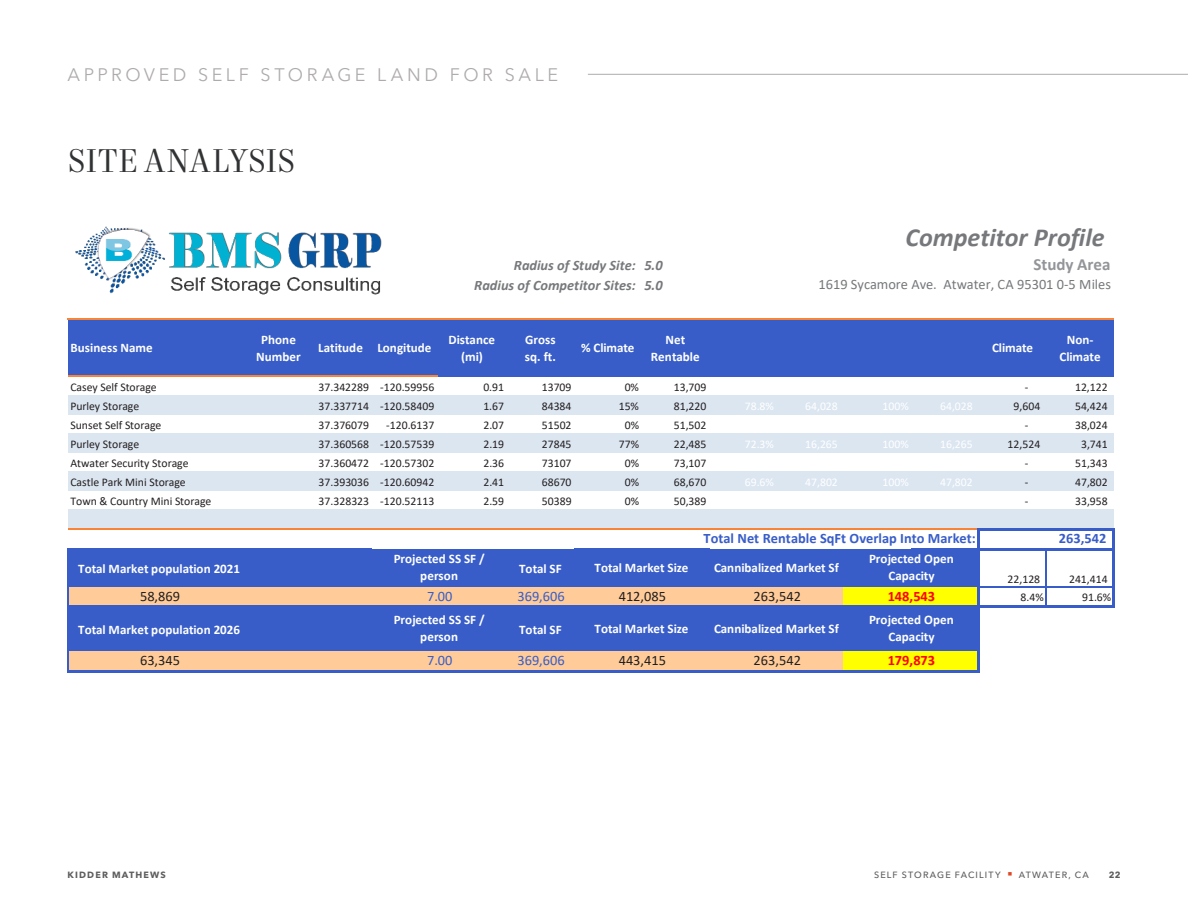
<style>
.page{position:relative;width:1188px;height:918px;background:#fff}
.page>*{position:absolute;margin:0;border:0;box-sizing:border-box;transform-origin:0 0}
.Headline_-_Level_2_-_Charcoal_2023{font:33px "Mort Modern 08";color:#313234}
.t1{font:italic 700 26.1px "Calibri";color:#76787b}
.Section_Identifier_-_Sterling_2023{font:18px "Avenir Next LT Pro";letter-spacing:.2em;color:#afabac}
.t2{font:700 17.1px "Calibri";letter-spacing:-.005em;color:#939598}
.t3{font:italic 700 14.4px/20.9px "Calibri";letter-spacing:-.005em;color:#76787b;text-align:right}
.t4{font:700 14.4px "Calibri";color:#385dc8}
.t5{font:14.4px "Calibri";color:#231f20}
.t6{font:14.4px "Calibri";color:#76787b}
.t7{font:14.4px "Calibri";color:#385dc8}
.t8{font:700 14.4px "Calibri";color:#f00}
.t9{font:700 13.05px/17.1px "Calibri";color:#fff;text-align:center}
.t10{font:11.7px "Calibri";color:#231f20}
.t11{font:11.7px "Calibri";color:#fff}
.t12{font:500 9px "Avenir Next LT Pro";letter-spacing:.125em;color:#5e5d5d}
.t13{font:700 9px "Avenir Next LT Pro";letter-spacing:.13em;color:#5e5d5d}
.s1{color:#e04825}
</style>
<div class="page">
<hr style="left:588px;top:74px;width:600px;height:1px;background:#afabac">
<div style="left:69px;top:319px;width:1045px;height:57px;background:#385dc8"></div>
<div style="left:69px;top:395px;width:1045px;height:19px;background:#dce6f1"></div>
<div style="left:69px;top:433px;width:1045px;height:19px;background:#dce6f1"></div>
<div style="left:69px;top:471px;width:1045px;height:19px;background:#dce6f1"></div>
<div style="left:69px;top:509px;width:1045px;height:20px;background:#dce6f1"></div>
<div style="left:69px;top:549px;width:910px;height:38px;background:#385dc8"></div>
<div style="left:69px;top:587px;width:775px;height:20px;background:#fc9"></div>
<div style="left:844px;top:587px;width:135px;height:20px;background:#ff0"></div>
<div style="left:69px;top:607px;width:910px;height:44px;background:#385dc8"></div>
<div style="left:69px;top:651px;width:775px;height:20px;background:#fc9"></div>
<div style="left:844px;top:651px;width:135px;height:20px;background:#ff0"></div>
<hr style="left:68px;top:528px;width:910px;height:2px;background:#f98435">
<hr style="left:69px;top:548px;width:303px;height:2px;background:#385dc8">
<hr style="left:574px;top:548px;width:135px;height:2px;background:#385dc8">
<hr style="left:911px;top:548px;width:67px;height:2px;background:#385dc8">
<hr style="left:978px;top:528px;width:2px;height:144px;background:#385dc8">
<hr style="left:1113px;top:530px;width:2px;height:78px;background:#385dc8">
<hr style="left:68px;top:548px;width:1px;height:124px;background:#385dc8">
<hr style="left:1046px;top:550px;width:1px;height:56px;background:#385dc8">
<hr style="left:68px;top:318px;width:1046px;height:2px;background:#f98435">
<hr style="left:68px;top:375px;width:369px;height:2px;background:#f98435">
<hr style="left:980px;top:528px;width:135px;height:2px;background:#385dc8">
<hr style="left:980px;top:548px;width:135px;height:2px;background:#385dc8">
<hr style="left:980px;top:586px;width:133px;height:2px;background:#385dc8">
<hr style="left:69px;top:606px;width:1046px;height:2px;background:#385dc8">
<hr style="left:69px;top:670px;width:911px;height:2px;background:#385dc8">
<img style="left:75px;top:226px;width:307px;height:69px">
<p class="Section_Identifier_-_Sterling_2023" style="left:68px;top:64px;width:492px">APPROVED SELF STORAGE LAND FOR SALE</p>
<p class="Headline_-_Level_2_-_Charcoal_2023" style="left:68px;top:141px;width:230px">SITE ANALYSIS</p>
<p class="t3" style="left:474px;top:254px;width:190px">Radius of Study Site: 5.0<br>Radius of Competitor Sites: 5.0</p>
<p class="t1" style="left:906px;top:219px;width:201px">Competitor Profile</p>
<p class="t2" style="left:1033px;top:253px;width:79px">Study Area</p>
<p class="t6" style="left:818px;top:275px;width:294px">1619 Sycamore Ave. Atwater, CA 95301 0-5 Miles</p>
<p class="t9" style="left:71px;top:339px;width:84px">Business Name</p>
<p class="t9" style="left:256px;top:331px;width:46px">Phone<br>Number</p>
<p class="t9" style="left:318px;top:339px;width:115px">Latitude Longitude</p>
<p class="t9" style="left:449px;top:331px;width:48px">Distance (mi)</p>
<p class="t9" style="left:525px;top:331px;width:32px;text-align:left">Gross sq. ft.</p>
<p class="t9" style="left:581px;top:339px;width:55px">% Climate</p>
<p class="t9" style="left:651px;top:331px;width:50px">Net<br>Rentable</p>
<p class="t9" style="left:992px;top:339px;width:43px">Climate</p>
<p class="t9" style="left:1060px;top:331px;width:43px">Non-<br>Climate</p>
<p class="t10" style="left:70px;top:379px;width:88px">Casey Self Storage</p>
<p class="t10" style="left:319px;top:379px;width:117px">37.342289 -120.59956</p>
<p class="t10" style="left:483px;top:379px;width:22px">0.91</p>
<p class="t10" style="left:542px;top:379px;width:31px">13709</p>
<p class="t10" style="left:625px;top:379px;width:16px">0%</p>
<p class="t10" style="left:674px;top:379px;width:34px">13,709</p>
<p class="t10" style="left:1025px;top:379px;width:5px">-</p>
<p class="t10" style="left:1075px;top:379px;width:34px">12,122</p>
<p class="t10" style="left:70px;top:398px;width:70px">Purley Storage</p>
<p class="t10" style="left:319px;top:398px;width:117px">37.337714 -120.58409</p>
<p class="t10" style="left:483px;top:398px;width:22px">1.67</p>
<p class="t10" style="left:542px;top:398px;width:31px">84384</p>
<p class="t10" style="left:619px;top:398px;width:22px">15%</p>
<p class="t10" style="left:674px;top:398px;width:34px">81,220</p>
<p class="t11" style="left:745px;top:398px;width:31px">78.8%</p>
<p class="t11" style="left:805px;top:398px;width:34px">64,028</p>
<p class="t11" style="left:883px;top:398px;width:28px">100%</p>
<p class="t11" style="left:940px;top:398px;width:34px">64,028</p>
<p class="t10" style="left:1014px;top:398px;width:28px">9,604</p>
<p class="t10" style="left:1075px;top:398px;width:34px">54,424</p>
<p class="t10" style="left:70px;top:417px;width:93px">Sunset Self Storage</p>
<p class="t10" style="left:319px;top:417px;width:52px">37.376079</p>
<p class="t10" style="left:386px;top:417px;width:50px">-120.6137</p>
<p class="t10" style="left:483px;top:417px;width:22px">2.07</p>
<p class="t10" style="left:542px;top:417px;width:31px">51502</p>
<p class="t10" style="left:625px;top:417px;width:16px">0%</p>
<p class="t10" style="left:674px;top:417px;width:34px">51,502</p>
<p class="t10" style="left:1025px;top:417px;width:5px">-</p>
<p class="t10" style="left:1075px;top:417px;width:34px">38,024</p>
<p class="t10" style="left:70px;top:436px;width:70px">Purley Storage</p>
<p class="t10" style="left:319px;top:436px;width:117px">37.360568 -120.57539</p>
<p class="t10" style="left:483px;top:436px;width:22px">2.19</p>
<p class="t10" style="left:542px;top:436px;width:31px">27845</p>
<p class="t10" style="left:619px;top:436px;width:22px">77%</p>
<p class="t10" style="left:674px;top:436px;width:34px">22,485</p>
<p class="t11" style="left:745px;top:436px;width:31px">72.3%</p>
<p class="t11" style="left:805px;top:436px;width:34px">16,265</p>
<p class="t11" style="left:883px;top:436px;width:28px">100%</p>
<p class="t11" style="left:940px;top:436px;width:34px">16,265</p>
<p class="t10" style="left:1008px;top:436px;width:34px">12,524</p>
<p class="t10" style="left:1081px;top:436px;width:28px">3,741</p>
<p class="t10" style="left:70px;top:455px;width:120px">Atwater Security Storage</p>
<p class="t10" style="left:319px;top:455px;width:117px">37.360472 -120.57302</p>
<p class="t10" style="left:483px;top:455px;width:22px">2.36</p>
<p class="t10" style="left:542px;top:455px;width:31px">73107</p>
<p class="t10" style="left:625px;top:455px;width:16px">0%</p>
<p class="t10" style="left:674px;top:455px;width:34px">73,107</p>
<p class="t10" style="left:1025px;top:455px;width:5px">-</p>
<p class="t10" style="left:1075px;top:455px;width:34px">51,343</p>
<p class="t10" style="left:70px;top:474px;width:117px">Castle Park Mini Storage</p>
<p class="t10" style="left:319px;top:474px;width:117px">37.393036 -120.60942</p>
<p class="t10" style="left:483px;top:474px;width:22px">2.41</p>
<p class="t10" style="left:542px;top:474px;width:31px">68670</p>
<p class="t10" style="left:625px;top:474px;width:16px">0%</p>
<p class="t10" style="left:674px;top:474px;width:34px">68,670</p>
<p class="t11" style="left:745px;top:474px;width:31px">69.6%</p>
<p class="t11" style="left:805px;top:474px;width:34px">47,802</p>
<p class="t11" style="left:883px;top:474px;width:28px">100%</p>
<p class="t11" style="left:940px;top:474px;width:34px">47,802</p>
<p class="t10" style="left:1025px;top:474px;width:5px">-</p>
<p class="t10" style="left:1075px;top:474px;width:34px">47,802</p>
<p class="t10" style="left:70px;top:493px;width:142px">Town &amp; Country Mini Storage</p>
<p class="t10" style="left:319px;top:493px;width:117px">37.328323 -120.52113</p>
<p class="t10" style="left:483px;top:493px;width:22px">2.59</p>
<p class="t10" style="left:542px;top:493px;width:31px">50389</p>
<p class="t10" style="left:625px;top:493px;width:16px">0%</p>
<p class="t10" style="left:674px;top:493px;width:34px">50,389</p>
<p class="t10" style="left:1025px;top:493px;width:5px">-</p>
<p class="t10" style="left:1075px;top:493px;width:34px">33,958</p>
<p class="t4" style="left:704px;top:528px;width:274px">Total Net Rentable SqFt Overlap Into Market:</p>
<p class="t9" style="left:78px;top:560px;width:163px">Total Market population 2021</p>
<p class="t9" style="left:519px;top:560px;width:44px">Total SF</p>
<p class="t10" style="left:1008px;top:571px;width:34px">22,128</p>
<p class="t10" style="left:1069px;top:571px;width:40px">241,414</p>
<p class="t5" style="left:140px;top:586px;width:42px">58,869</p>
<p class="t7" style="left:517px;top:586px;width:49px">369,606</p>
<p class="t10" style="left:1021px;top:589px;width:25px">8.4%</p>
<p class="t10" style="left:1082px;top:589px;width:31px">91.6%</p>
<p class="t9" style="left:78px;top:621px;width:163px">Total Market population 2026</p>
<p class="t9" style="left:519px;top:621px;width:44px">Total SF</p>
<p class="t5" style="left:140px;top:650px;width:42px">63,345</p>
<p class="t7" style="left:517px;top:650px;width:49px">369,606</p>
<p class="t4" style="left:1059px;top:528px;width:49px">263,542</p>
<p class="t9" style="left:394px;top:550px;width:92px">Projected SS SF / person</p>
<p class="t7" style="left:427px;top:586px;width:27px">7.00</p>
<p class="t5" style="left:619px;top:586px;width:49px">412,085</p>
<p class="t5" style="left:754px;top:586px;width:49px">263,542</p>
<p class="t8" style="left:888px;top:586px;width:49px">148,543</p>
<p class="t9" style="left:595px;top:559px;width:95px">Total Market Size</p>
<p class="t9" style="left:714px;top:559px;width:126px">Cannibalized Market Sf</p>
<p class="t9" style="left:869px;top:550px;width:86px">Projected Open<br>Capacity</p>
<p class="t9" style="left:394px;top:611px;width:92px">Projected SS SF / person</p>
<p class="t9" style="left:595px;top:620px;width:95px">Total Market Size</p>
<p class="t9" style="left:714px;top:620px;width:126px">Cannibalized Market Sf</p>
<p class="t9" style="left:869px;top:611px;width:86px">Projected Open<br>Capacity</p>
<p class="t7" style="left:427px;top:650px;width:27px">7.00</p>
<p class="t5" style="left:619px;top:650px;width:49px">443,415</p>
<p class="t5" style="left:754px;top:650px;width:49px">263,542</p>
<p class="t8" style="left:888px;top:651px;width:49px">179,873</p>
<p class="t13" style="left:68px;top:869px;width:100px">KIDDER MATHEWS</p>
<p class="t12" style="left:874px;top:869px;width:216px">SELF STORAGE FACILITY <span class="s1">■</span> ATWATER, CA</p>
<p class="t13" style="left:1109px;top:869px;width:13px">22</p>
</div>
